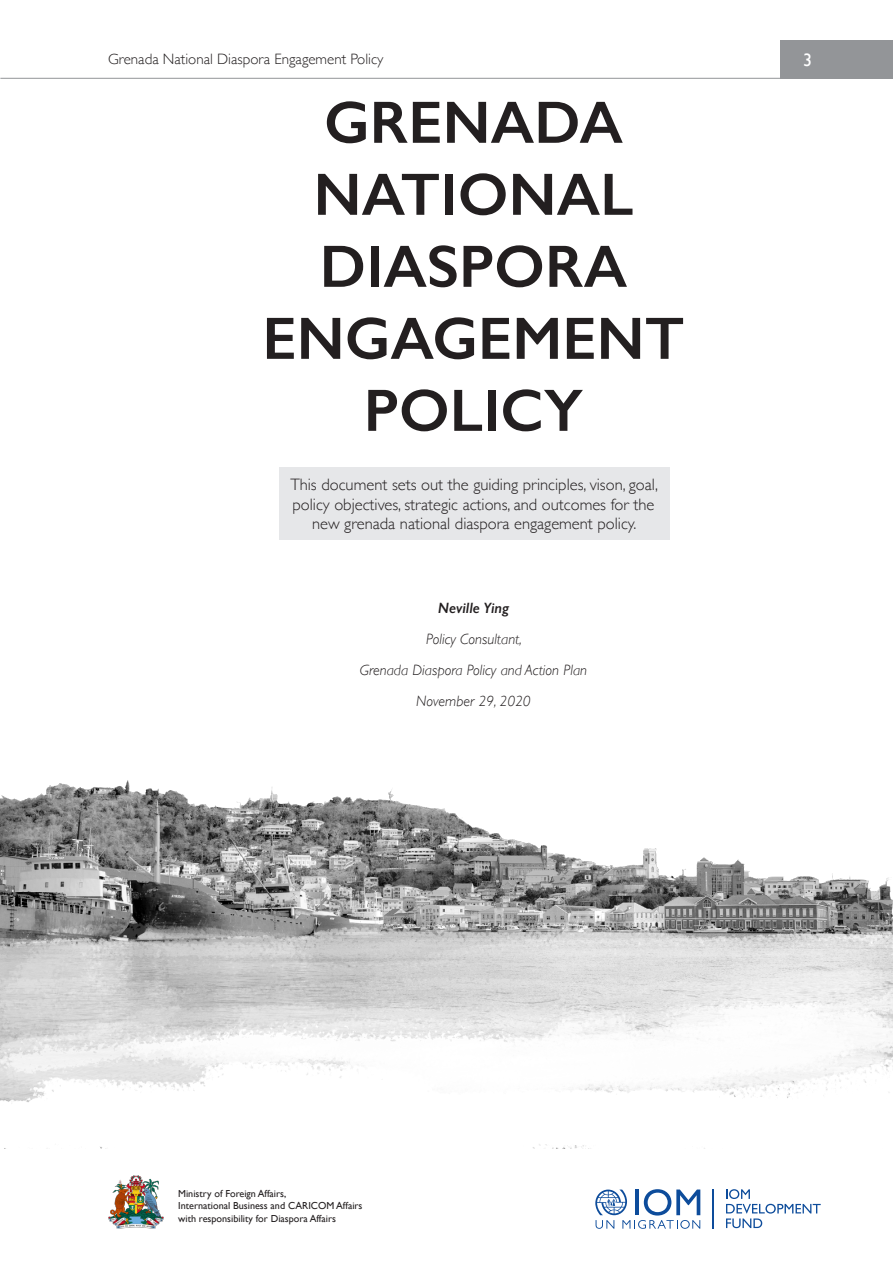
<style>
.page{position:relative;width:893px;height:1263px;background:#fff}
.page>*{position:absolute;margin:0;border:0;box-sizing:border-box;transform-origin:0 0}
.t1{font:600 60px/72px "Gill Sans";color:#231f20;text-align:center}
.t2{font:18px "Gill Sans";color:#fff}
.Body_Text{font:300 16.5px/19.5px "Gill Sans";color:#231f20;text-align:center}
.Body_Text-2{font:italic 300 15px "Gill Sans";color:#231f20}
.t3{font:300 15px "Gill Sans";color:#231f20}
.Body_Text-3{font:italic 600 15px "Gill Sans";color:#231f20}
.t4{font:10.2px/12.1px "Gill Sans";color:#231f20}
</style>
<div class="page">
<div style="left:780px;top:40px;width:113px;height:39px;background:#939598"></div>
<hr style="left:0;top:78px;width:839px;height:1px;background:#939598">
<svg style="left:595px;top:1189px;width:105px;height:40px"></svg>
<hr style="left:713px;top:1189px;width:1px;height:40px;background:#0d4c9b">
<svg style="left:726px;top:1189px;width:95px;height:39px"></svg>
<img style="left:108px;top:1175px;width:56px;height:54px">
<img style="left:0;top:780px;width:893px;height:368px">
<div style="left:279px;top:468px;width:391px;height:72px;background:#e6e7e9"></div>
<p class="t3" style="left:108px;top:48px;width:277px">Grenada National Diaspora Engagement Policy</p>
<p class="t2" style="left:803px;top:50px;width:10px">3</p>
<p class="t1" style="left:262px;top:86px;width:424px">GRENADA<br>NATIONAL<br>DIASPORA<br>ENGAGEMENT<br>POLICY</p>
<p class="Body_Text" style="left:290px;top:474px;width:369px">This document sets out the guiding principles, vison, goal, policy objectives, strategic actions, and outcomes for the new grenada national diaspora engagement policy.</p>
<p class="Body_Text-3" style="left:438px;top:599px;width:73px">Neville Ying</p>
<p class="Body_Text-2" style="left:426px;top:631px;width:97px">Policy Consultant,</p>
<p class="Body_Text-2" style="left:360px;top:662px;width:229px">Grenada Diaspora Policy and Action Plan</p>
<p class="Body_Text-2" style="left:416px;top:693px;width:116px">November 29, 2020</p>
<p class="t4" style="left:178px;top:1188px;width:186px">Ministry of Foreign Affairs,<br>International Business and CARICOM Affairs with responsibility for Diaspora Affairs</p>
</div>
